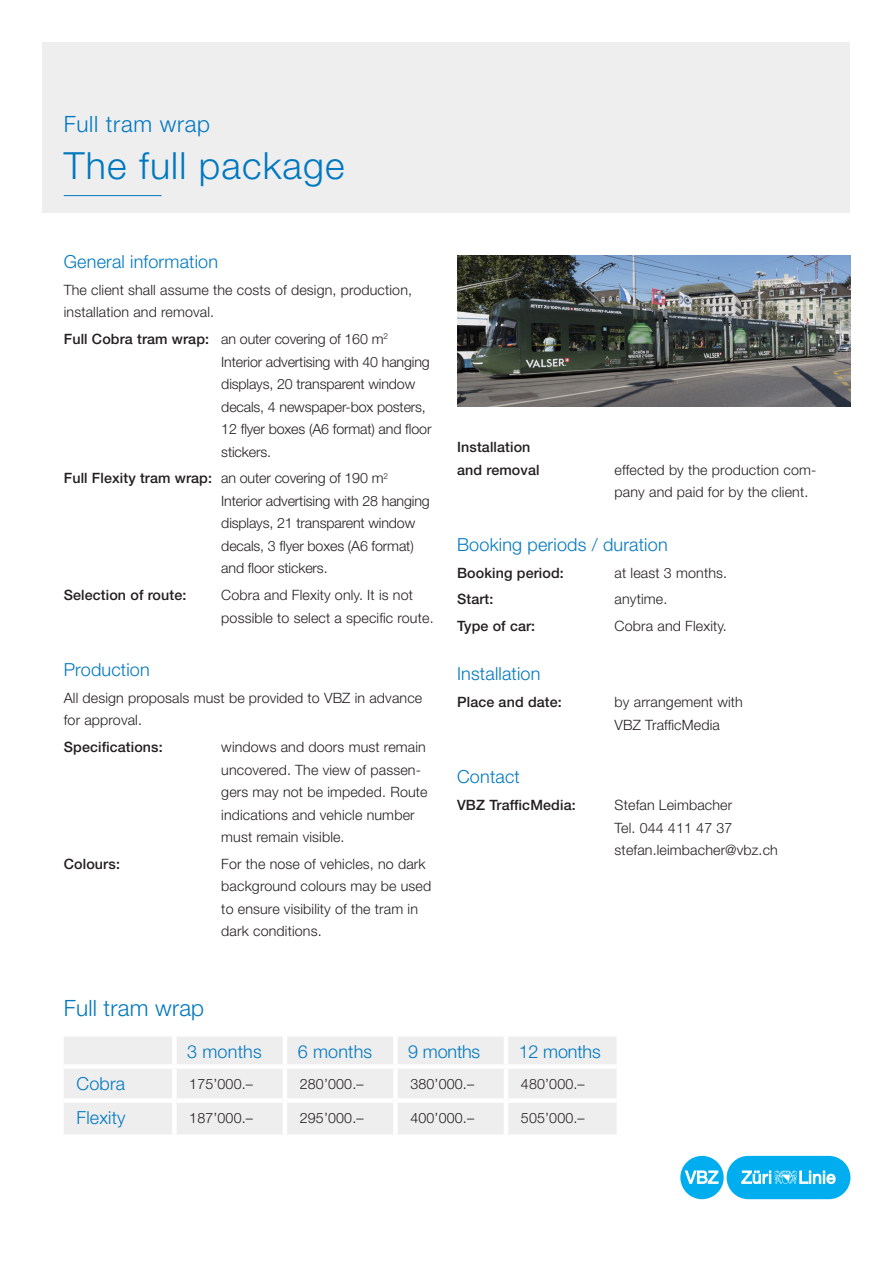
<style>
.page{position:relative;width:893px;height:1263px;background:#fff}
.page>*{position:absolute;margin:0;border:0;box-sizing:border-box;transform-origin:0 0}
.t1{font:300 37.5px "Helvetica Neue LT Std";letter-spacing:.03em;color:#0078c0}
.t2{font:300 22.5px "Helvetica Neue LT Std";letter-spacing:.02em;color:#0078c0}
.t3{font:300 18px "Helvetica Neue LT Std";letter-spacing:.01em;color:#0078c0}
.t4{font:300 18px "Helvetica Neue LT Std";letter-spacing:-.01em;color:#0078c0}
.t5{font:300 14.25px/22.5px "Helvetica Neue LT Std";letter-spacing:.01em;color:#231f20}
.t6{font:300 14.25px/22.5px "Helvetica Neue LT Std";letter-spacing:-.01em;color:#231f20}
.t7{font:500 14.25px/22.5px "Helvetica Neue LT Std";letter-spacing:.01em;color:#231f20}
.s1{font-weight:500}
</style>
<div class="page">
<div style="left:43px;top:43px;width:807px;height:170px;background:#eeeeef"></div>
<hr style="left:64px;top:195px;width:98px;height:1px;background:#0078c0">
<div style="left:727px;top:1156px;width:123px;height:43px;background:#00aeef;border-radius:22px"></div>
<div style="left:680px;top:1156px;width:44px;height:43px;background:#00aeef;border-radius:50%"></div>
<svg style="left:685px;top:1170px;width:33px;height:14px"></svg>
<svg style="left:741px;top:1170px;width:94px;height:14px"></svg>
<div style="left:64px;top:1037px;width:553px;height:97px;background:#eeeeef"></div>
<div style="left:64px;top:1064px;width:110px;height:5px;background:#fff"></div>
<div style="left:174px;top:1064px;width:111px;height:5px;background:#fff"></div>
<div style="left:285px;top:1064px;width:110px;height:5px;background:#fff"></div>
<div style="left:395px;top:1064px;width:111px;height:5px;background:#fff"></div>
<div style="left:506px;top:1064px;width:111px;height:5px;background:#fff"></div>
<div style="left:64px;top:1098px;width:108px;height:5px;background:#fff"></div>
<div style="left:177px;top:1098px;width:106px;height:5px;background:#fff"></div>
<div style="left:287px;top:1098px;width:106px;height:5px;background:#fff"></div>
<div style="left:398px;top:1098px;width:106px;height:5px;background:#fff"></div>
<div style="left:508px;top:1098px;width:109px;height:5px;background:#fff"></div>
<hr style="left:283px;top:1036px;width:4px;height:28px;background:#fff">
<div style="left:393px;top:1036px;width:5px;height:28px;background:#fff"></div>
<hr style="left:504px;top:1036px;width:4px;height:28px;background:#fff">
<hr style="left:283px;top:1069px;width:4px;height:31px;background:#fff">
<div style="left:393px;top:1069px;width:5px;height:31px;background:#fff"></div>
<hr style="left:504px;top:1069px;width:4px;height:31px;background:#fff">
<div style="left:172px;top:1100px;width:5px;height:34px;background:#fff"></div>
<hr style="left:283px;top:1100px;width:4px;height:34px;background:#fff">
<div style="left:393px;top:1100px;width:5px;height:34px;background:#fff"></div>
<hr style="left:504px;top:1100px;width:4px;height:34px;background:#fff">
<div style="left:172px;top:1036px;width:5px;height:28px;background:#fff"></div>
<div style="left:172px;top:1069px;width:5px;height:31px;background:#fff"></div>
<img style="left:457px;top:255px;width:393px;height:151px">
<h2 class="t2" style="left:64px;top:110px;width:148px">Full tram wrap</h2>
<h1 class="t1" style="left:64px;top:142px;width:282px">The full package</h1>
<p class="t3" style="left:64px;top:251px;width:156px">General information</p>
<p class="t5" style="left:64px;top:278px;width:350px">The client shall assume the costs of design, production, installation and removal.</p>
<p class="t6" style="left:221px;top:327px;width:212px;text-indent:-158px"><span class="s1">Full Cobra tram wrap:</span> an outer covering of 160 m<sup>2<br></sup>Interior advertising with 40 hanging displays, 20 transparent window decals, 4 newspaper-box posters, 12 flyer boxes (A6 format) and floor stickers.</p>
<p class="t6" style="left:221px;top:467px;width:210px;text-indent:-158px"><span class="s1">Full Flexity tram wrap:</span> an outer covering of 190 m<sup>2<br></sup>Interior advertising with 28 hanging displays, 21 transparent window decals, 3 flyer boxes (A6 format) and floor stickers.</p>
<p class="t7" style="left:64px;top:584px;width:124px">Selection of route:</p>
<p class="t5" style="left:221px;top:583px;width:214px">Cobra and Flexity only. It is not possible to select a specific route.</p>
<p class="t3" style="left:64px;top:659px;width:87px">Production</p>
<p class="t5" style="left:64px;top:686px;width:360px">All design proposals must be provided to VBZ in advance for approval.</p>
<p class="t7" style="left:64px;top:736px;width:101px">Specifications:</p>
<p class="t5" style="left:221px;top:735px;width:208px">windows and doors must remain uncovered. The view of passen&shy;gers may not be impeded. Route indications and vehicle number must remain visible.</p>
<p class="t7" style="left:64px;top:852px;width:58px">Colours:</p>
<p class="t5" style="left:221px;top:852px;width:212px">For the nose of vehicles, no dark background colours may be used to ensure visibility of the tram in dark conditions.</p>
<p class="t7" style="left:457px;top:436px;width:84px">Installation and removal</p>
<p class="t5" style="left:615px;top:458px;width:203px">effected by the production com&shy;pany and paid for by the client.</p>
<p class="t3" style="left:457px;top:533px;width:212px">Booking periods / duration</p>
<p class="t7" style="left:457px;top:561px;width:108px">Booking period:</p>
<p class="t5" style="left:615px;top:561px;width:114px">at least 3 months.</p>
<p class="t7" style="left:457px;top:588px;width:38px">Start:</p>
<p class="t5" style="left:615px;top:588px;width:54px">anytime.</p>
<p class="t7" style="left:457px;top:615px;width:80px">Type of car:</p>
<p class="t5" style="left:615px;top:615px;width:114px">Cobra and Flexity.</p>
<p class="t3" style="left:457px;top:663px;width:85px">Installation</p>
<p class="t7" style="left:457px;top:691px;width:106px">Place and date:</p>
<p class="t5" style="left:615px;top:691px;width:130px">by arrangement with<br>VBZ TrafficMedia</p>
<p class="t3" style="left:457px;top:766px;width:64px">Contact</p>
<p class="t7" style="left:457px;top:793px;width:120px">VBZ TrafficMedia:</p>
<p class="t5" style="left:615px;top:793px;width:165px">Stefan Leimbacher<br>Tel. 044 411 47 37 stefan.leimbacher@vbz.ch</p>
<h2 class="t2" style="left:64px;top:995px;width:142px">Full tram wrap</h2>
<p class="t3" style="left:187px;top:1040px;width:76px">3 months</p>
<p class="t3" style="left:298px;top:1040px;width:76px">6 months</p>
<p class="t3" style="left:408px;top:1040px;width:74px">9 months</p>
<p class="t4" style="left:519px;top:1040px;width:83px">12 months</p>
<p class="t3" style="left:77px;top:1072px;width:50px">Cobra</p>
<p class="t5" style="left:189px;top:1072px;width:65px">175’000.–</p>
<p class="t5" style="left:300px;top:1072px;width:65px">280’000.–</p>
<p class="t5" style="left:410px;top:1072px;width:65px">380’000.–</p>
<p class="t5" style="left:521px;top:1072px;width:65px">480’000.–</p>
<p class="t3" style="left:77px;top:1106px;width:51px">Flexity</p>
<p class="t5" style="left:189px;top:1106px;width:65px">187’000.–</p>
<p class="t5" style="left:300px;top:1106px;width:65px">295’000.–</p>
<p class="t5" style="left:410px;top:1106px;width:65px">400’000.–</p>
<p class="t5" style="left:521px;top:1106px;width:65px">505’000.–</p>
</div>
